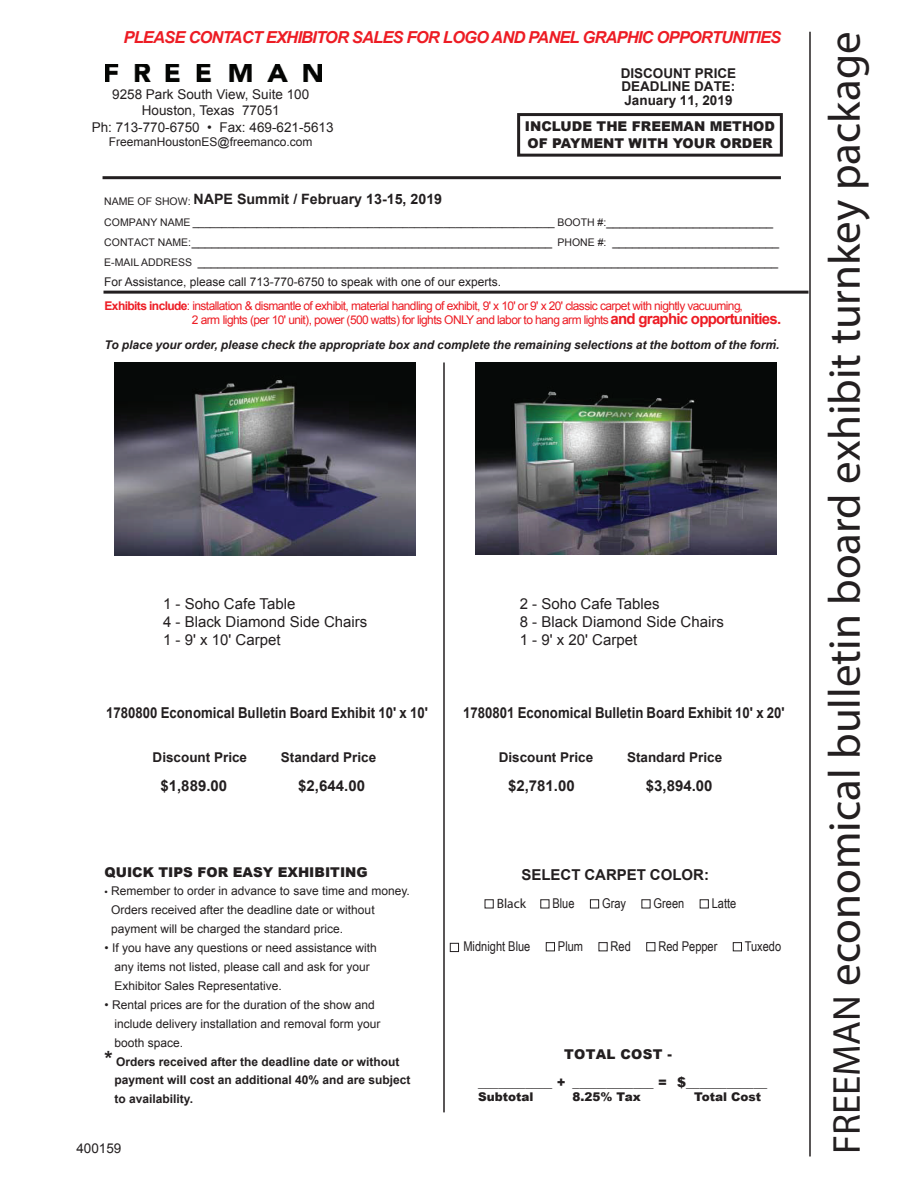
<style>
.page{position:relative;width:918px;height:1188px;background:#fff}
.page>*{position:absolute;margin:0;border:0;box-sizing:border-box;transform-origin:0 0}
.t1{font:45px "Myriad Pro";color:#231f20}
.t2{font:italic 700 16.5px "Arial";letter-spacing:-.05em;color:#ed1c24}
.t3{font:15px/18px "Arial";color:#231f20}
.t4{font:700 15px "Arial";color:#231f20;scale:.88 1}
.t5{font:700 15px "Arial";color:#231f20}
.t6{font:700 14.25px "Arial";color:#231f20}
.t7{font:700 13.5px/13.5px "Arial";color:#231f20;text-align:justify}
.t8{font:13.5px/16.5px "Arial";color:#231f20;text-align:center}
.t9{font:900 13.5px/16.2px "Arial";color:#231f20}
.t10{font:13.5px "Arial Narrow";color:#231f20}
.t11{font:900 13.5px/27.8px "Arial";letter-spacing:.02em;color:#231f20}
.t12{font:13.5px "Myriad Pro";color:#231f20}
.t13{font:12px/18.9px "Arial";color:#231f20}
.t14{font:12px/13.5px "Arial";letter-spacing:-.05em;color:#ed1c24}
.t15{font:700 12px "Arial";color:#231f20}
.t16{font:italic 700 12px "Arial";color:#231f20}
.t17{font:900 12px "Arial";color:#231f20}
.t18{font:italic 700 12px "Arial";color:#221d1f}
.t19{font:12px "Arial";color:#ed2225;scale:.94 1}
.t20{font:10.5px "Arial";color:#231f20}
.s1{font-size:12px}
.s2{font-size:10.5px}
.s3{font-weight:700}
.s4{font-weight:700;font-size:15px}
.s5{font-family:"Myriad Pro"}
.s6{font-size:21px}
.s7{font-size:39px}
</style>
<div class="page">
<hr style="left:103px;top:176px;width:678px;height:3px;background:#231f20">
<hr style="left:104px;top:291px;width:704px;height:3px;background:#231f20">
<div style="left:517px;top:113px;width:266px;height:44px;border:3px solid #231f20"></div>
<hr style="left:809px;top:32px;width:2px;height:1124px;background:#231f20">
<hr style="left:443px;top:362px;width:2px;height:750px;background:#231f20">
<div style="left:485px;top:899px;width:9px;height:9px;border:1px solid #231f20"></div>
<div style="left:540px;top:899px;width:9px;height:9px;border:1px solid #231f20"></div>
<div style="left:590px;top:899px;width:9px;height:9px;border:1px solid #231f20"></div>
<div style="left:642px;top:899px;width:9px;height:9px;border:1px solid #231f20"></div>
<div style="left:700px;top:899px;width:9px;height:9px;border:1px solid #231f20"></div>
<div style="left:546px;top:942px;width:9px;height:9px;border:1px solid #231f20"></div>
<div style="left:599px;top:942px;width:9px;height:9px;border:1px solid #231f20"></div>
<div style="left:646px;top:942px;width:9px;height:9px;border:1px solid #231f20"></div>
<div style="left:733px;top:942px;width:9px;height:9px;border:1px solid #231f20"></div>
<div style="left:450px;top:943px;width:9px;height:9px;border:1px solid #231f20"></div>
<img style="left:114px;top:362px;width:301px;height:193px">
<img style="left:105px;top:65px;width:216px;height:16px">
<img style="left:476px;top:362px;width:300px;height:193px">
<h2 class="t2" style="left:123px;top:27px;width:659px">PLEASE CONTACT EXHIBITOR SALES FOR LOGO AND PANEL GRAPHIC OPPORTUNITIES</h2>
<p class="t8" style="left:92px;top:86px;width:243px">9258 Park South View, Suite 100<br>Houston, Texas 77051<br>Ph: 713-770-6750 • Fax: 469-621-5613</p>
<p class="t13" style="left:109px;top:132px;width:205px">FreemanHoustonES@freemanco.com</p>
<p class="t7" style="left:621px;top:67px;width:117px">DISCOUNT PRICE DEADLINE DATE:<br>January 11, 2019</p>
<p class="t9" style="left:525px;top:118px;width:252px">INCLUDE THE FREEMAN METHOD<br>OF PAYMENT WITH YOUR ORDER</p>
<p class="t6" style="left:104px;top:189px;width:339px"><sub>NAME</sub> <sub>OF</sub> <sub>SHOW:</sub> NAPE Summit / February 13-15, 2019</p>
<p class="t20" style="left:104px;top:216px;width:670px">COMPANY NAME ______________________________________________________________ BOOTH #:<span class="s1">_________________________</span></p>
<p class="t13" style="left:104px;top:232px;width:676px;line-height:20px;text-align:justify"><span class="s2">CONTACT NAME:</span>______________________________________________________ <span class="s2">PHONE #:</span> _________________________ <span class="s2">E-MAIL ADDRESS</span> _______________________________________________________________________________________ For Assistance, please call 713-770-6750 to speak with one of our experts.</p>
<p class="t14" style="left:192px;top:300px;width:591px;text-indent:-87px"><span class="s3">Exhibits include</span>: installation &amp; dismantle of exhibit, material handling of exhibit, 9' x 10' or 9' x 20' classic carpet with nightly vacuuming,<br>2 arm lights (per 10' unit), power (500 watts) for lights ONLY and labor to hang arm lights <span class="s4">and graphic opportunities.</span></p>
<p class="t16" style="left:105px;top:337px;width:677px">To place your order, please check the appropriate box and complete the remaining selections at the bottom of the form.</p>
<p class="t19" style="left:771px;top:309px;width:5px">.</p>
<p class="t18" style="left:774px;top:329px;width:5px">.</p>
<p class="t3" style="left:163px;top:595px;width:206px">1 - Soho Cafe Table<br>4 - Black Diamond Side Chairs<br>1 - 9' x 10' Carpet</p>
<p class="t3" style="left:520px;top:595px;width:206px">2 - Soho Cafe Tables<br>8 - Black Diamond Side Chairs<br>1 - 9' x 20' Carpet</p>
<p class="t4" style="left:106px;top:703px;width:367px">1780800 Economical Bulletin Board Exhibit 10' x 10'</p>
<p class="t4" style="left:463px;top:703px;width:367px">1780801 Economical Bulletin Board Exhibit 10' x 20'</p>
<p class="t7" style="left:153px;top:750px;width:96px">Discount Price</p>
<p class="t7" style="left:281px;top:750px;width:97px">Standard Price</p>
<p class="t5" style="left:160px;top:776px;width:68px">$1,889.00</p>
<p class="t5" style="left:298px;top:776px;width:68px">$2,644.00</p>
<p class="t9" style="left:105px;top:864px;width:265px">QUICK TIPS FOR EASY EXHIBITING</p>
<p class="t13" style="left:111px;top:882px;width:300px;text-indent:-7px"><span class="s5">•</span> Remember to order in advance to save time and money.<br>Orders received after the deadline date or without payment will be charged the standard price.</p>
<p class="t13" style="left:115px;top:939px;width:264px;text-indent:-10px">• If you have any questions or need assistance with any items not listed, please call and ask for your<br>Exhibitor Sales Representative.</p>
<p class="t13" style="left:105px;top:995px;width:272px">• Rental prices are for the duration of the show and</p>
<p class="t13" style="left:115px;top:1014px;width:268px">include delivery installation and removal form your</p>
<p class="t13" style="left:115px;top:1033px;width:70px">booth space.</p>
<p class="t15" style="left:105px;top:1053px;width:296px"><span class="s6">*</span> Orders received after the deadline date or without</p>
<p class="t15" style="left:115px;top:1072px;width:298px">payment will cost an additional 40% and are subject</p>
<p class="t15" style="left:115px;top:1091px;width:80px">to availability.</p>
<p class="t8" style="left:76px;top:1140px;width:47px">400159</p>
<p class="t7" style="left:499px;top:751px;width:96px">Discount Price</p>
<p class="t7" style="left:627px;top:751px;width:97px">Standard Price</p>
<p class="t5" style="left:508px;top:776px;width:68px">$2,781.00</p>
<p class="t5" style="left:646px;top:776px;width:68px">$3,894.00</p>
<p class="t5" style="left:521px;top:864px;width:189px">SELECT CARPET COLOR:</p>
<p class="t12" style="left:497px;top:896px;width:31px">Black</p>
<p class="t10" style="left:552px;top:894px;width:24px">Blue</p>
<p class="t10" style="left:602px;top:894px;width:25px">Gray</p>
<p class="t10" style="left:654px;top:894px;width:32px">Green</p>
<p class="t10" style="left:712px;top:894px;width:26px">Latte</p>
<p class="t10" style="left:463px;top:937px;width:69px">Midnight Blue</p>
<p class="t10" style="left:558px;top:937px;width:27px">Plum</p>
<p class="t10" style="left:611px;top:937px;width:22px">Red</p>
<p class="t10" style="left:658px;top:937px;width:61px">Red Pepper</p>
<p class="t10" style="left:745px;top:937px;width:38px">Tuxedo</p>
<p class="t11" style="left:478px;top:1040px;width:291px;text-indent:86px">TOTAL COST -<br>___________ + ____________ = $____________</p>
<p class="t17" style="left:478px;top:1088px;width:57px">Subtotal</p>
<p class="t17" style="left:573px;top:1088px;width:70px">8.25% Tax</p>
<p class="t17" style="left:694px;top:1088px;width:69px">Total Cost</p>
<h1 class="t1" style="left:817px;top:1154px;width:1124px;rotate:-90deg"><span class="s7">FREEMAN</span> economical bulletin board exhibit turnkey package</h1>
</div>
